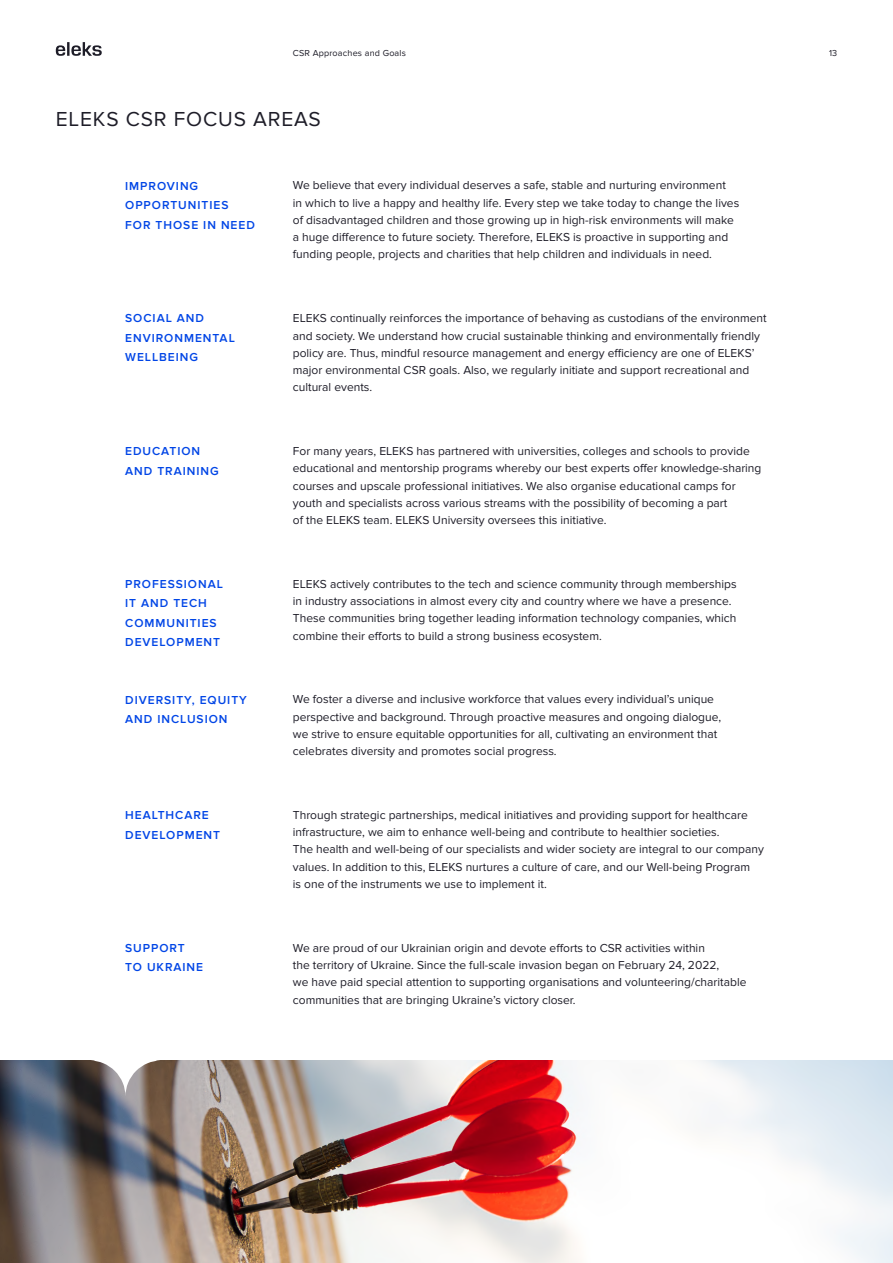
<style>
.page{position:relative;width:893px;height:1263px;background:#fff}
.page>*{position:absolute;margin:0;border:0;box-sizing:border-box;transform-origin:0 0}
.big_subtitle{font:21px "Proxima Nova";letter-spacing:.04em;color:#1e1d28}
.main_text{font:12px/17.2px "Proxima Nova";color:#1e1d28}
.subtitle{font:600 12px/19.5px "Proxima Nova";letter-spacing:.08em;color:#0045e6}
.main_text-2{font:9px "Proxima Nova";letter-spacing:.02em;color:#1e1d28}
</style>
<div class="page">
<svg style="left:56px;top:42px;width:46px;height:14px"></svg>
<img style="left:0;top:1060px;width:893px;height:203px">
<svg style="left:90px;top:1060px;width:70px;height:36px"></svg>
<p class="main_text-2" style="left:293px;top:48px;width:115px">CSR Approaches and Goals</p>
<p class="big_subtitle" style="left:56px;top:107px;width:267px">ELEKS CSR FOCUS AREAS</p>
<p class="subtitle" style="left:125px;top:176px;width:131px">IMPROVING<br>OPPORTUNITIES<br>FOR THOSE IN NEED</p>
<p class="main_text" style="left:293px;top:177px;width:448px">We believe that every individual deserves a safe, stable and nurturing environment<br>in which to live a happy and healthy life. Every step we take today to change the lives of disadvantaged children and those growing up in high-risk environments will make a huge difference to future society. Therefore, ELEKS is proactive in supporting and funding people, projects and charities that help children and individuals in need.</p>
<p class="subtitle" style="left:125px;top:309px;width:111px">SOCIAL AND<br>ENVIRONMENTAL<br>WELLBEING</p>
<p class="main_text" style="left:293px;top:310px;width:475px">ELEKS continually reinforces the importance of behaving as custodians of the environment and society. We understand how crucial sustainable thinking and environmentally friendly policy are. Thus, mindful resource management and energy efficiency are one of ELEKS’ major environmental CSR goals. Also, we regularly initiate and support recreational and cultural events.</p>
<p class="subtitle" style="left:125px;top:442px;width:95px">EDUCATION<br>AND TRAINING</p>
<p class="main_text" style="left:293px;top:443px;width:470px">For many years, ELEKS has partnered with universities, colleges and schools to provide educational and mentorship programs whereby our best experts offer knowledge-sharing courses and upscale professional initiatives. We also organise educational camps for youth and specialists across various streams with the possibility of becoming a part<br>of the ELEKS team. ELEKS University oversees this initiative.</p>
<p class="subtitle" style="left:125px;top:574px;width:99px">PROFESSIONAL<br>IT AND TECH</p>
<p class="subtitle" style="left:125px;top:613px;width:93px">COMMUNITIES</p>
<p class="subtitle" style="left:125px;top:633px;width:96px">DEVELOPMENT</p>
<p class="main_text" style="left:293px;top:575px;width:445px">ELEKS actively contributes to the tech and science community through memberships in industry associations in almost every city and country where we have a presence.<br>These communities bring together leading information technology companies, which combine their efforts to build a strong business ecosystem.</p>
<p class="subtitle" style="left:125px;top:690px;width:123px">DIVERSITY, EQUITY<br>AND INCLUSION</p>
<p class="main_text" style="left:293px;top:691px;width:430px">We foster a diverse and inclusive workforce that values every individual’s unique perspective and background. Through proactive measures and ongoing dialogue, we strive to ensure equitable opportunities for all, cultivating an environment that celebrates diversity and promotes social progress.</p>
<p class="subtitle" style="left:125px;top:805px;width:96px">HEALTHCARE<br>DEVELOPMENT</p>
<p class="main_text" style="left:293px;top:806px;width:473px">Through strategic partnerships, medical initiatives and providing support for healthcare infrastructure, we aim to enhance well-being and contribute to healthier societies.<br>The health and well-being of our specialists and wider society are integral to our company values. In addition to this, ELEKS nurtures a culture of care, and our Well-being Program<br>is one of the instruments we use to implement it.</p>
<p class="subtitle" style="left:125px;top:938px;width:79px">SUPPORT<br>TO UKRAINE</p>
<p class="main_text" style="left:293px;top:939px;width:455px">We are proud of our Ukrainian origin and devote efforts to CSR activities within<br>the territory of Ukraine. Since the full-scale invasion began on February 24, 2022,<br>we have paid special attention to supporting organisations and volunteering/charitable communities that are bringing Ukraine’s victory closer.</p>
<p class="main_text-2" style="left:829px;top:48px;width:10px">13</p>
</div>
